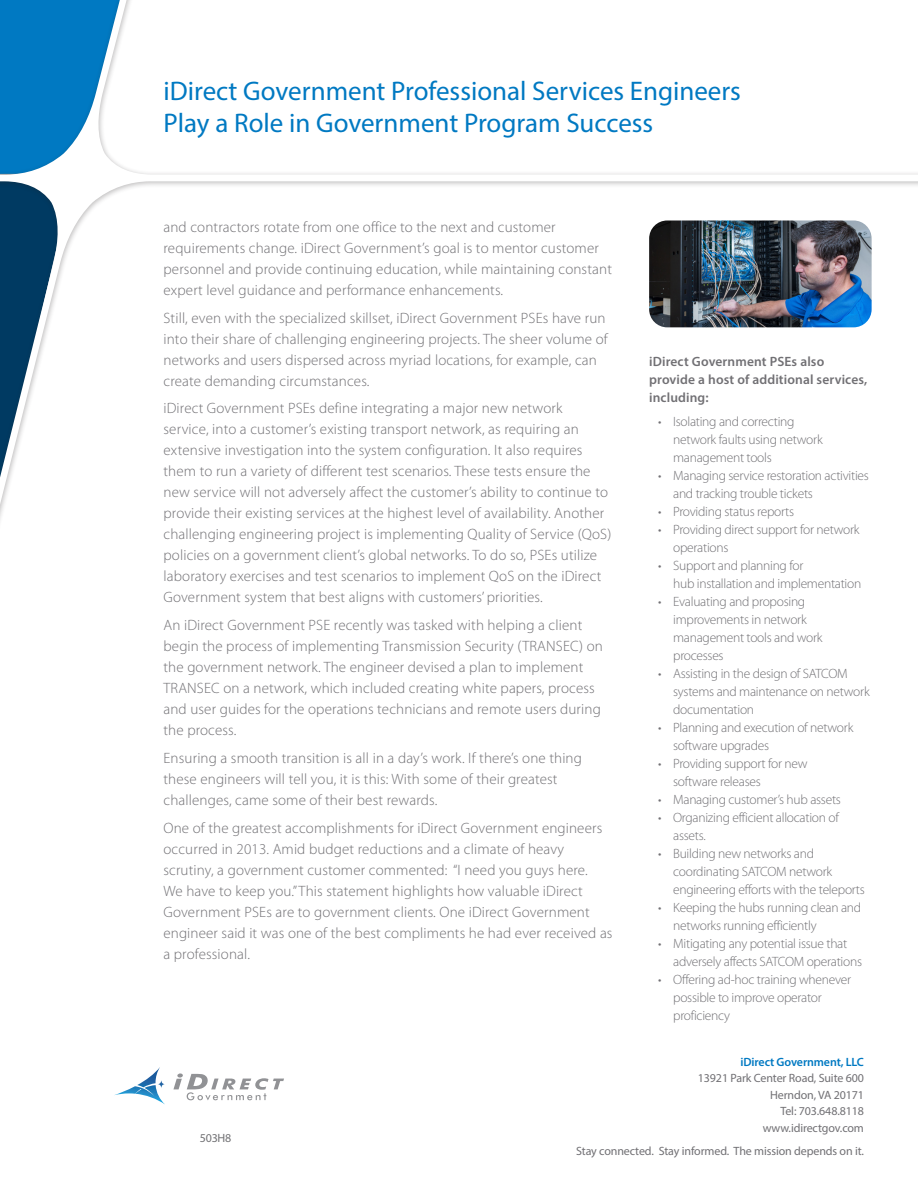
<style>
.page{position:relative;width:918px;height:1188px;background:#fff}
.page>*{position:absolute;margin:0;border:0;box-sizing:border-box;transform-origin:0 0}
.t1{font:27px/31.5px "Myriad Pro";color:#0079c2}
.t2{font:300 15px/21px "Myriad Pro";letter-spacing:.01em;color:#717074}
.t3{font:300 13.5px/18px "Myriad Pro";letter-spacing:-.02em;color:#717074}
.t4{font:600 13.5px/18px "Myriad Pro";letter-spacing:.01em;color:#717074}
.t5{font:12px/16.5px "Myriad Pro";letter-spacing:-.01em;color:#717074;text-align:right}
.t6{font:600 12px "Myriad Pro";letter-spacing:-.01em;color:#0079c2}
.t7{font:12px "Myriad Pro";letter-spacing:-.02em;color:#717174}
</style>
<div class="page">
<svg style="left:0;top:0;width:918px;height:520px"></svg>
<img style="left:649px;top:221px;width:223px;height:106px">
<svg style="left:115px;top:1067px;width:50px;height:38px"></svg>
<svg style="left:173px;top:1073px;width:111px;height:27px"></svg>
<h1 class="t1" style="left:164px;top:75px;width:579px">iDirect Government Professional Services Engineers<br>Play a Role in Government Program Success</h1>
<p class="t2" style="left:164px;top:216px;width:450px">and contractors rotate from one office to the next and customer requirements change. iDirect Government’s goal is to mentor customer personnel and provide continuing education, while maintaining constant expert level guidance and performance enhancements.</p>
<p class="t2" style="left:164px;top:307px;width:446px">Still, even with the specialized skillset, iDirect Government PSEs have run into their share of challenging engineering projects. The sheer volume of networks and users dispersed across myriad locations, for example, can create demanding circumstances.</p>
<p class="t2" style="left:164px;top:398px;width:449px">iDirect Government PSEs define integrating a major new network service, into a customer’s existing transport network, as requiring an extensive investigation into the system configuration. It also requires them to run a variety of different test scenarios. These tests ensure the new service will not adversely affect the customer’s ability to continue to provide their existing services at the highest level of availability. Another challenging engineering project is implementing Quality of Service (QoS) policies on a government client’s global networks. To do so, PSEs utilize laboratory exercises and test scenarios to implement QoS on the iDirect Government system that best aligns with customers’ priorities.</p>
<p class="t2" style="left:164px;top:614px;width:441px">An iDirect Government PSE recently was tasked with helping a client begin the process of implementing Transmission Security (TRANSEC) on the government network. The engineer devised a plan to implement TRANSEC on a network, which included creating white papers, process and user guides for the operations technicians and remote users during the process.</p>
<p class="t2" style="left:164px;top:747px;width:420px">Ensuring a smooth transition is all in a day’s work. If there’s one thing these engineers will tell you, it is this: With some of their greatest challenges, came some of their best rewards.</p>
<p class="t2" style="left:164px;top:817px;width:451px">One of the greatest accomplishments for iDirect Government engineers occurred in 2013. Amid budget reductions and a climate of heavy scrutiny, a government customer commented: “I need you guys here.<br>We have to keep you.” This statement highlights how valuable iDirect Government PSEs are to government clients. One iDirect Government engineer said it was one of the best compliments he had ever received as a professional.</p>
<p class="t4" style="left:649px;top:352px;width:220px">iDirect Government PSEs also provide a host of additional services, including:</p>
<p class="t3" style="left:673px;top:413px;width:151px;text-indent:-15px">• Isolating and correcting network faults using network management tools</p>
<p class="t3" style="left:673px;top:467px;width:197px;text-indent:-15px">• Managing service restoration activities and tracking trouble tickets</p>
<p class="t3" style="left:658px;top:503px;width:138px">• Providing status reports</p>
<p class="t3" style="left:673px;top:521px;width:188px;text-indent:-15px">• Providing direct support for network operations</p>
<p class="t3" style="left:673px;top:557px;width:190px;text-indent:-15px">• Support and planning for<br>hub installation and implementation</p>
<p class="t3" style="left:673px;top:593px;width:151px;text-indent:-15px">• Evaluating and proposing improvements in network management tools and work processes</p>
<p class="t3" style="left:673px;top:665px;width:198px;text-indent:-15px">• Assisting in the design of SATCOM systems and maintenance on network documentation</p>
<p class="t3" style="left:673px;top:719px;width:182px;text-indent:-15px">• Planning and execution of network software upgrades</p>
<p class="t3" style="left:673px;top:755px;width:136px;text-indent:-15px">• Providing support for new software releases</p>
<p class="t3" style="left:658px;top:791px;width:184px">• Managing customer’s hub assets</p>
<p class="t3" style="left:673px;top:809px;width:167px;text-indent:-15px">• Organizing efficient allocation of assets.</p>
<p class="t3" style="left:673px;top:845px;width:193px;text-indent:-15px">• Building new networks and coordinating SATCOM network engineering efforts with the teleports</p>
<p class="t3" style="left:673px;top:899px;width:190px;text-indent:-15px">• Keeping the hubs running clean and networks running efficiently</p>
<p class="t3" style="left:673px;top:935px;width:190px;text-indent:-15px">• Mitigating any potential issue that adversely affects SATCOM operations</p>
<p class="t3" style="left:673px;top:971px;width:180px;text-indent:-15px">• Offering ad-hoc training whenever possible to improve operator proficiency</p>
<p class="t7" style="left:200px;top:1130px;width:33px">503H8</p>
<p class="t6" style="left:741px;top:1054px;width:125px">iDirect Government, LLC</p>
<p class="t5" style="left:698px;top:1070px;width:168px">13921 Park Center Road, Suite 600<br>Herndon, VA 20171<br>Tel: 703.648.8118 www.idirectgov.com</p>
<p class="t5" style="left:576px;top:1143px;width:289px">Stay connected. Stay informed. The mission depends on it.</p>
</div>
